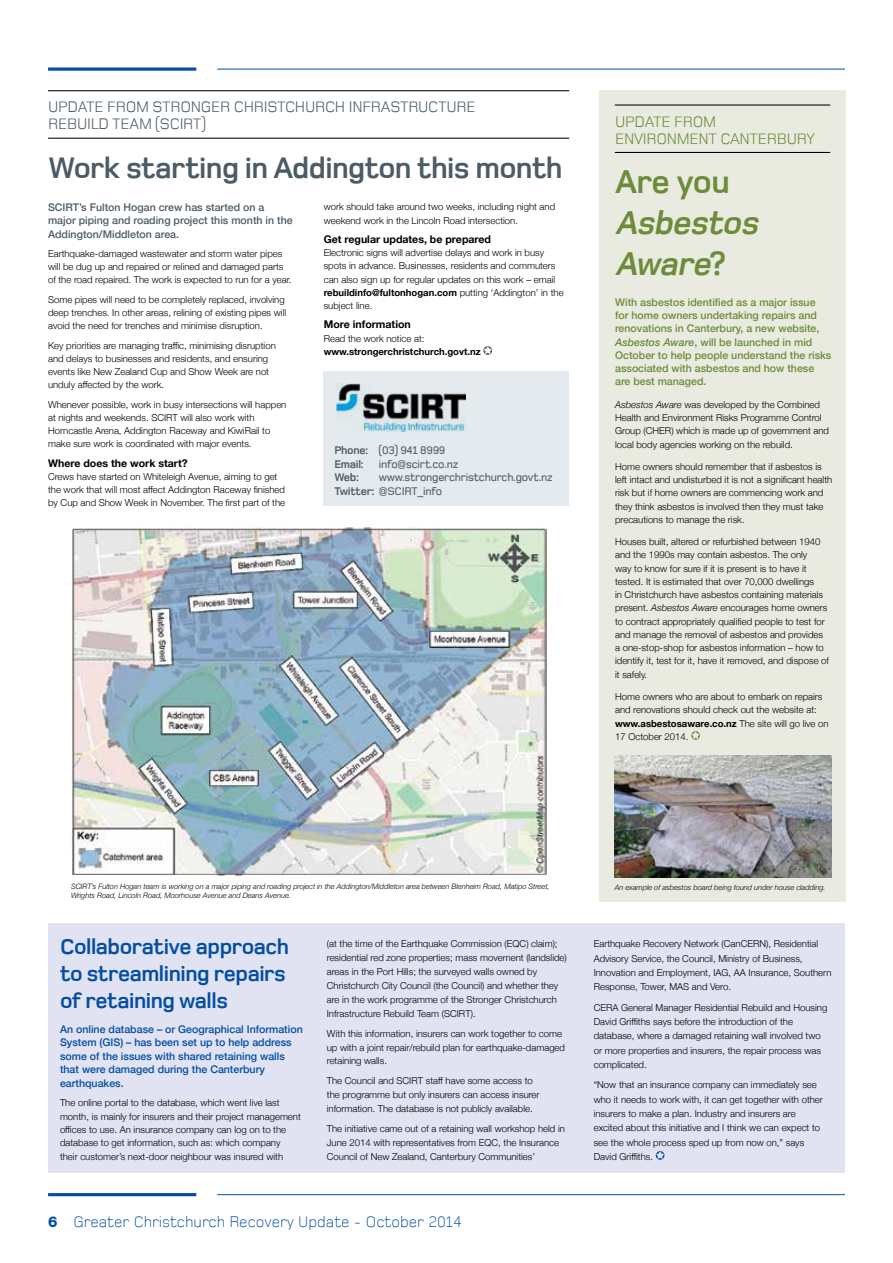
<style>
.page{position:relative;width:893px;height:1263px;background:#fff}
.page>*{position:absolute;margin:0;border:0;box-sizing:border-box;transform-origin:0 0}
.t1{font:italic 700 33.9px/40.8px "Foundry Monoline";color:#6d8b3a}
.t2{font:700 33.9px "Foundry Monoline";letter-spacing:-.02em;color:#6d8b3a}
.t3{font:700 30.6px "Foundry Monoline";letter-spacing:-.02em;color:#4c5c65}
.t4{font:700 22.35px/27px "Foundry Monoline";letter-spacing:-.02em;color:#034ea2}
.t5{font:15.9px/17px "Foundry Monoline";letter-spacing:-.02em;color:#4c5c65}
.t6{font:300 15.9px "Foundry Monoline";color:#034ea2}
.t7{font:15.9px/17px "Foundry Monoline";letter-spacing:-.02em;color:#6d8b3a}
.t8{font:500 11.4px/13.8px "Foundry Monoline";letter-spacing:-.02em;color:#4c5c65}
.t9{font:700 11.4px/13.8px "Foundry Monoline";letter-spacing:-.02em;color:#4c5c65}
.t10{font:500 10.65px/13.2px "Helvetica Neue";color:#6d8b3a}
.t11{font:500 10.65px/13.4px "Helvetica Neue";color:#034ea2}
.t12{font:500 10.65px/13.2px "Helvetica Neue";color:#4c5c65}
.t13{font:700 10.65px "Helvetica Neue";color:#000}
.t14{font:300 9.6px/13.2px "Helvetica Neue";color:#000}
.t15{font:700 9.6px "Helvetica Neue";color:#000}
.t16{font:italic 300 7.35px/8.9px "Helvetica Neue";color:#000}
.s1{font-weight:700}
.s2{font-weight:500}
.s3{font-style:normal}
.s4{font-style:italic}
.s5{font-family:"Helvetica Neue LT Std";font-weight:800;font-size:14.85px}
</style>
<div class="page">
<hr style="left:48px;top:1193px;width:148px;height:3px;background:#034ea2">
<hr style="left:217px;top:1194px;width:628px;height:1px;background:#034ea2">
<svg style="left:48px;top:67px;width:148px;height:4px"></svg>
<hr style="left:217px;top:69px;width:628px;height:1px;background:#034ea2">
<hr style="left:48px;top:90px;width:521px;height:1px;background:#000">
<hr style="left:48px;top:138px;width:521px;height:1px;background:#000">
<svg style="left:483px;top:346px;width:9px;height:9px"></svg>
<img style="left:71px;top:527px;width:475px;height:349px">
<div style="left:324px;top:372px;width:245px;height:134px;background:#e4eaed"></div>
<img style="left:336px;top:384px;width:130px;height:47px">
<div style="left:599px;top:90px;width:246px;height:812px;background:#e9ebe0"></div>
<hr style="left:615px;top:104px;width:215px;height:2px;background:#000">
<hr style="left:615px;top:152px;width:215px;height:1px;background:#000">
<svg style="left:691px;top:731px;width:9px;height:9px"></svg>
<div style="left:48px;top:923px;width:797px;height:250px;background:#e1e2f2"></div>
<svg style="left:656px;top:1151px;width:8px;height:9px"></svg>
<img style="left:614px;top:756px;width:217px;height:121px">
<h3 class="t5" style="left:48px;top:98px;width:429px">UPDATE FROM STRONGER CHRISTCHURCH INFRASTRUCTURE<br>REBUILD TEAM (SCIRT)</h3>
<h2 class="t3" style="left:48px;top:152px;width:516px">Work starting in Addington this month</h2>
<p class="t12" style="left:48px;top:200px;width:246px">SCIRT’s Fulton Hogan crew has started on a major piping and roading project this month in the<br>Addington/Middleton area.</p>
<p class="t14" style="left:48px;top:246px;width:245px">Earthquake-damaged wastewater and storm water pipes will be dug up and repaired or relined and damaged parts of the road repaired. The work is expected to run for a year.</p>
<p class="t14" style="left:48px;top:292px;width:240px">Some pipes will need to be completely replaced, involving deep trenches. In other areas, relining of existing pipes will avoid the need for trenches and minimise disruption.</p>
<p class="t14" style="left:48px;top:338px;width:229px">Key priorities are managing traffic, minimising disruption and delays to businesses and residents, and ensuring events like New Zealand Cup and Show Week are not unduly affected by the work.</p>
<p class="t14" style="left:48px;top:397px;width:240px">Whenever possible, work in busy intersections will happen at nights and weekends. SCIRT will also work with Horncastle Arena, Addington Raceway and KiwiRail to make sure work is coordinated with major events.</p>
<p class="t13" style="left:48px;top:454px;width:141px">Where does the work start?</p>
<p class="t14" style="left:48px;top:469px;width:239px">Crews have started on Whiteleigh Avenue, aiming to get the work that will most affect Addington Raceway finished by Cup and Show Week in November. The first part of the</p>
<p class="t14" style="left:324px;top:200px;width:233px">work should take around two weeks, including night and weekend work in the Lincoln Road intersection.</p>
<p class="t13" style="left:324px;top:231px;width:169px">Get regular updates, be prepared</p>
<p class="t14" style="left:324px;top:245px;width:241px">Electronic signs will advertise delays and work in busy spots in advance. Businesses, residents and commuters can also sign up for regular updates on this work – email <span class="s1">rebuildinfo@fultonhogan.com</span> putting ‘Addington’ in the subject line.</p>
<p class="t13" style="left:324px;top:316px;width:89px">More information</p>
<p class="t14" style="left:324px;top:331px;width:102px">Read the work notice at:</p>
<p class="t15" style="left:324px;top:344px;width:159px">www.strongerchristchurch.govt.nz</p>
<p class="t9" style="left:334px;top:443px;width:113px">Phone: <span class="s2">(03) 941 8999<br></span>Email:</p>
<p class="t8" style="left:379px;top:457px;width:81px">info@scirt.co.nz</p>
<p class="t8" style="left:334px;top:471px;width:220px;text-indent:45px">www.strongerchristchurch.govt.nz<br><span class="s1">Twitter:</span> @SCIRT_info</p>
<p class="t9" style="left:334px;top:471px;width:26px">Web:</p>
<h3 class="t7" style="left:615px;top:113px;width:201px">UPDATE FROM<br>ENVIRONMENT CANTERBURY</h3>
<h1 class="t2" style="left:615px;top:164px;width:116px">Are you</h1>
<h1 class="t1" style="left:615px;top:202px;width:151px">Asbestos<br>Aware<span class="s3">?</span></h1>
<p class="t10" style="left:615px;top:295px;width:218px">With asbestos identified as a major issue for home owners undertaking repairs and renovations in Canterbury, a new website, <span class="s4">Asbestos Aware</span>, will be launched in mid October to help people understand the risks associated with asbestos and how these are best managed.</p>
<p class="t14" style="left:615px;top:397px;width:215px"><span class="s4">Asbestos Aware</span> was developed by the Combined Health and Environment Risks Programme Control Group (CHER) which is made up of government and local body agencies working on the rebuild.</p>
<p class="t14" style="left:615px;top:459px;width:219px">Home owners should remember that if asbestos is left intact and undisturbed it is not a significant health risk but if home owners are commencing work and they think asbestos is involved then they must take precautions to manage the risk.</p>
<p class="t14" style="left:615px;top:535px;width:215px">Houses built, altered or refurbished between 1940 and the 1990s may contain asbestos. The only<br>way to know for sure if it is present is to have it tested. It is estimated that over 70,000 dwellings<br>in Christchurch have asbestos containing materials present. <span class="s4">Asbestos Aware</span> encourages home owners to contract appropriately qualified people to test for and manage the removal of asbestos and provides a one-stop-shop for asbestos information – how to identify it, test for it, have it removed, and dispose of it safely.</p>
<p class="t14" style="left:615px;top:689px;width:215px">Home owners who are about to embark on repairs and renovations should check out the website at: <span class="s1">www.asbestosaware.co.nz</span> The site will go live on 17 October 2014.</p>
<p class="t16" style="left:71px;top:881px;width:480px">SCIRT’s Fulton Hogan team is working on a major piping and roading project in the Addington/Middleton area between Blenheim Road, Matipo Street,<br>Wrights Road, Lincoln Road, Moorhouse Avenue and Deans Avenue.</p>
<h3 class="t4" style="left:60px;top:933px;width:231px">Collaborative approach to streamlining repairs of retaining walls</h3>
<p class="t11" style="left:60px;top:1022px;width:244px">An online database – or Geographical Information System (GIS) – has been set up to help address some of the issues with shared retaining walls that were damaged during the Canterbury earthquakes.</p>
<p class="t14" style="left:60px;top:1095px;width:242px">The online portal to the database, which went live last month, is mainly for insurers and their project management offices to use. An insurance company can log on to the database to get information, such as: which company<br>their customer’s next-door neighbour was insured with</p>
<p class="t14" style="left:327px;top:936px;width:241px;line-height:14px">(at the time of the Earthquake Commission (EQC) claim); residential red zone properties; mass movement (landslide) areas in the Port Hills; the surveyed walls owned by Christchurch City Council (the Council) and whether they are in the work programme of the Stronger Christchurch Infrastructure Rebuild Team (SCIRT).</p>
<p class="t14" style="left:327px;top:1026px;width:240px;line-height:14px">With this information, insurers can work together to come up with a joint repair/rebuild plan for earthquake-damaged retaining walls.</p>
<p class="t14" style="left:327px;top:1073px;width:214px;line-height:14px">The Council and SCIRT staff have some access to the programme but only insurers can access insurer information. The database is not publicly available.</p>
<p class="t14" style="left:327px;top:1121px;width:240px;line-height:14px">The initiative came out of a retaining wall workshop held in<br>June 2014 with representatives from EQC, the Insurance<br>Council of New Zealand, Canterbury Communities’</p>
<h3 class="t6" style="left:48px;top:1213px;width:415px"><span class="s5">6</span> Greater Christchurch Recovery Update - October 2014</h3>
<p class="t16" style="left:615px;top:883px;width:212px">An example of asbestos board being found under house cladding.</p>
<p class="t14" style="left:594px;top:936px;width:239px;line-height:14.2px">Earthquake Recovery Network (CanCERN), Residential Advisory Service, the Council, Ministry of Business, Innovation and Employment, IAG, AA Insurance, Southern Response, Tower, MAS and Vero.</p>
<p class="t14" style="left:594px;top:999px;width:235px;line-height:14.2px">CERA General Manager Residential Rebuild and Housing David Griffiths says before the introduction of the database, where a damaged retaining wall involved two or more properties and insurers, the repair process was complicated.</p>
<p class="t14" style="left:594px;top:1077px;width:231px;line-height:14.2px">“Now that an insurance company can immediately see who it needs to work with, it can get together with other insurers to make a plan. Industry and insurers are excited about this initiative and I think we can expect to see the whole process sped up from now on,” says David Griffiths.</p>
</div>
